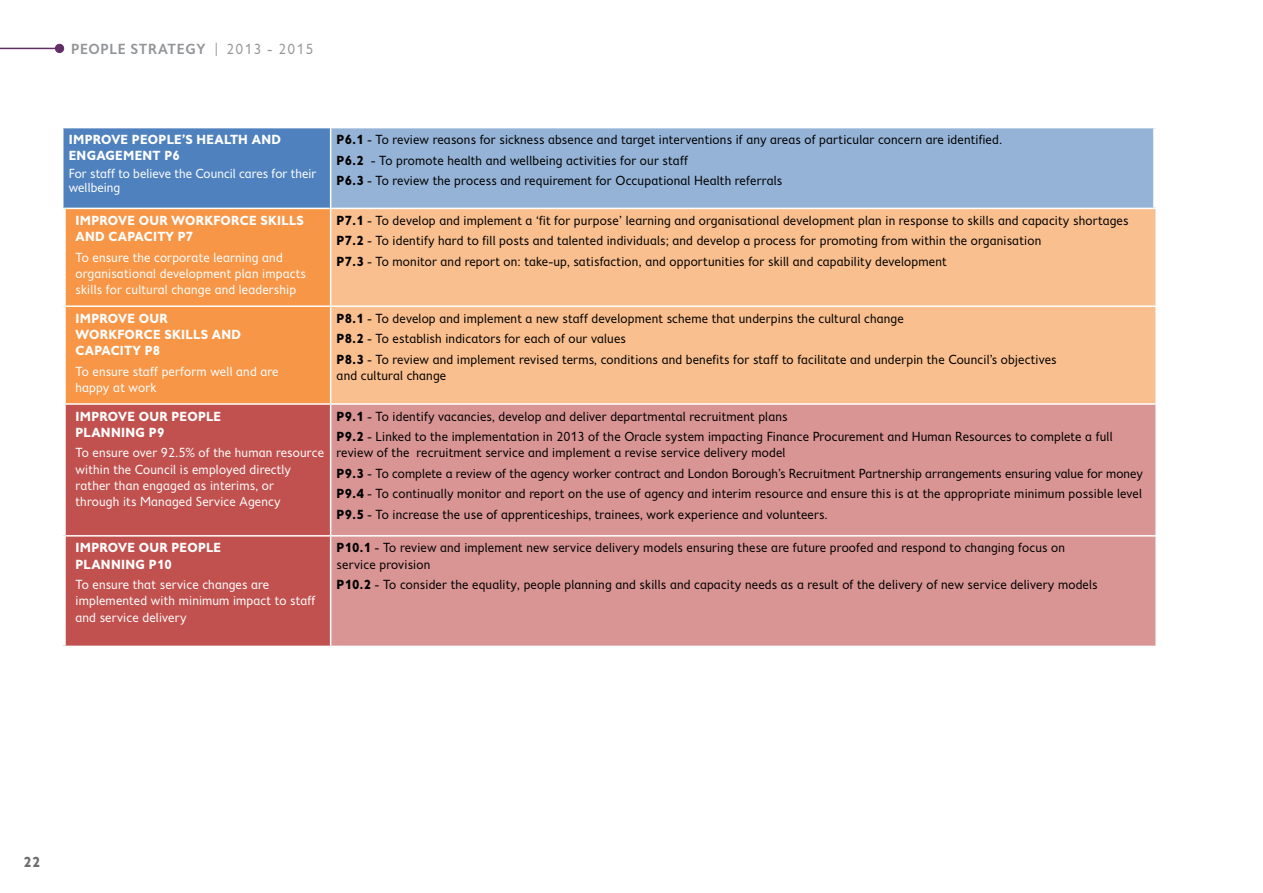
<style>
.page{position:relative;width:1263px;height:893px;background:#fff}
.page>*{position:absolute;margin:0;border:0;box-sizing:border-box;transform-origin:0 0}
.t1{font:600 15px "Fiendstar";letter-spacing:.03em;color:#939598}
.t2{font:700 15px "Fiendstar";color:#6d6e71}
.t3{font:13.5px/20.4px "Fiendstar";color:#000}
.t4{font:13.5px/16.2px "Fiendstar";color:#fff}
.t5{font:700 13.5px/16.2px "Fiendstar";color:#fff}
.s1{font-weight:400}
.s2{font-weight:700}
</style>
<div class="page">
<hr style="left:0;top:48px;width:60px;height:1px;background:#622e65">
<div style="left:55px;top:44px;width:9px;height:9px;background:#622e65;border-radius:50%"></div>
<div style="left:55px;top:44px;width:9px;height:9px;border:1px solid #622e65;border-radius:50%"></div>
<div style="left:63px;top:128px;width:268px;height:80px;background:#4e81be"></div>
<div style="left:331px;top:128px;width:825px;height:80px;background:#95b3d7"></div>
<div style="left:66px;top:209px;width:264px;height:194px;background:#f89647"></div>
<div style="left:331px;top:208px;width:825px;height:98px;background:#fabf8e"></div>
<div style="left:331px;top:306px;width:825px;height:98px;background:#fabf8e"></div>
<div style="left:66px;top:405px;width:264px;height:241px;background:#c1514e"></div>
<div style="left:331px;top:405px;width:824px;height:241px;background:#d99594"></div>
<hr style="left:330px;top:128px;width:1px;height:80px;background:#fff">
<div style="left:1153px;top:128px;width:6px;height:80px;background:#fff"></div>
<hr style="left:1155px;top:209px;width:2px;height:96px;background:#fff">
<hr style="left:66px;top:305px;width:265px;height:2px;background:#fff">
<hr style="left:66px;top:535px;width:265px;height:2px;background:#fff">
<hr style="left:331px;top:535px;width:826px;height:2px;background:#fff">
<hr style="left:330px;top:208px;width:827px;height:1px;background:#fff">
<hr style="left:331px;top:305px;width:826px;height:2px;background:#fff">
<hr style="left:1155px;top:307px;width:2px;height:96px;background:#fff">
<hr style="left:331px;top:403px;width:826px;height:2px;background:#fff">
<p class="t1" style="left:71px;top:41px;width:243px">PEOPLE STRATEGY <span class="s1">| 2013 - 2015</span></p>
<p class="t5" style="left:69px;top:131px;width:214px">IMPROVE PEOPLE’S HEALTH AND<br>ENGAGEMENT P6</p>
<p class="t4" style="left:69px;top:167px;width:249px;line-height:13.5px">For staff to believe the Council cares for their wellbeing</p>
<p class="t5" style="left:76px;top:212px;width:230px">IMPROVE OUR WORKFORCE SKILLS<br>AND CAPACITY P7</p>
<p class="t4" style="left:76px;top:249px;width:232px">To ensure the corporate learning and organisational development plan impacts skills for cultural change and leadership</p>
<p class="t5" style="left:76px;top:310px;width:167px">IMPROVE OUR<br>WORKFORCE SKILLS AND<br>CAPACITY P8</p>
<p class="t4" style="left:76px;top:363px;width:205px">To ensure staff perform well and are happy at work</p>
<p class="t5" style="left:76px;top:408px;width:147px">IMPROVE OUR PEOPLE<br>PLANNING P9</p>
<p class="t4" style="left:76px;top:445px;width:250px">To ensure over 92.5% of the human resource within the Council is employed directly rather than engaged as interims, or<br>through its Managed Service Agency</p>
<p class="t5" style="left:76px;top:540px;width:147px">IMPROVE OUR PEOPLE<br>PLANNING P10</p>
<p class="t4" style="left:76px;top:576px;width:242px">To ensure that service changes are implemented with minimum impact to staff and service delivery</p>
<p class="t3" style="left:337px;top:129px;width:667px"><span class="s2">P6.1</span> - To review reasons for sickness absence and target interventions if any areas of particular concern are identified.<br><span class="s2">P6.2</span> - To promote health and wellbeing activities for our staff<br><span class="s2">P6.3</span> - To review the process and requirement for Occupational Health referrals</p>
<p class="t3" style="left:337px;top:210px;width:793px"><span class="s2">P7.1</span> - To develop and implement a ‘fit for purpose’ learning and organisational development plan in response to skills and capacity shortages<br><span class="s2">P7.2</span> - To identify hard to fill posts and talented individuals; and develop a process for promoting from within the organisation<br><span class="s2">P7.3</span> - To monitor and report on: take-up, satisfaction, and opportunities for skill and capability development</p>
<p class="t3" style="left:337px;top:308px;width:722px"><span class="s2">P8.1</span> - To develop and implement a new staff development scheme that underpins the cultural change<br><span class="s2">P8.2</span> - To establish indicators for each of our values<br><span class="s2">P8.3</span> - To review and implement revised terms, conditions and benefits for staff to facilitate and underpin the Council’s objectives</p>
<p class="t3" style="left:337px;top:365px;width:111px">and cultural change</p>
<p class="t3" style="left:337px;top:406px;width:778px"><span class="s2">P9.1</span> - To identify vacancies, develop and deliver departmental recruitment plans<br><span class="s2">P9.2</span> - Linked to the implementation in 2013 of the Oracle system impacting Finance Procurement and Human Resources to complete a full</p>
<p class="t3" style="left:337px;top:443px;width:808px">review of the recruitment service and implement a revise service delivery model<br><span class="s2">P9.3</span> - To complete a review of the agency worker contract and London Borough’s Recruitment Partnership arrangements ensuring value for money <span class="s2">P9.4</span> - To continually monitor and report on the use of agency and interim resource and ensure this is at the appropriate minimum possible level <span class="s2">P9.5</span> - To increase the use of apprenticeships, trainees, work experience and volunteers.</p>
<p class="t3" style="left:337px;top:540px;width:730px;line-height:16.2px"><span class="s2">P10.1</span> - To review and implement new service delivery models ensuring these are future proofed and respond to changing focus on service provision</p>
<p class="t3" style="left:337px;top:574px;width:763px"><span class="s2">P10.2</span> - To consider the equality, people planning and skills and capacity needs as a result of the delivery of new service delivery models</p>
<p class="t2" style="left:23px;top:853px;width:18px">22</p>
</div>
